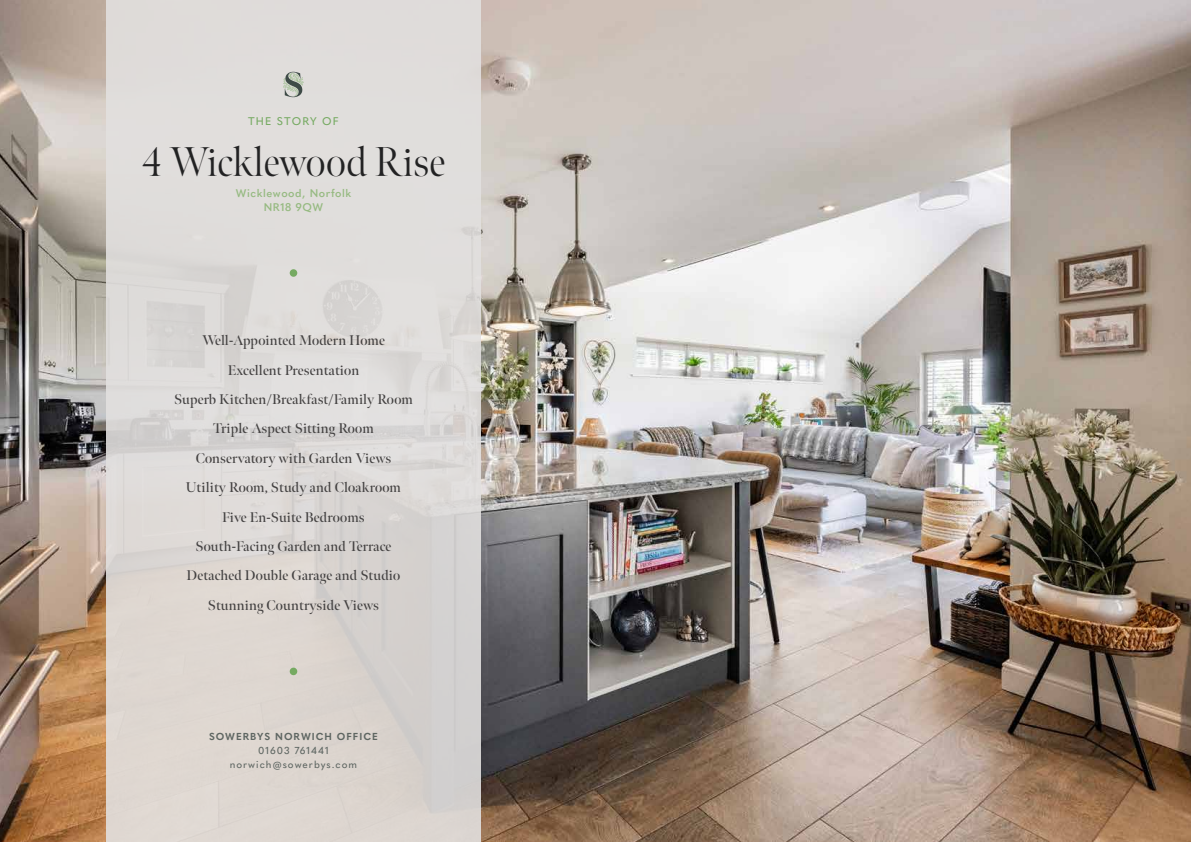
<style>
.page{position:relative;width:1191px;height:842px;background:#fff}
.page>*{position:absolute;margin:0;border:0;box-sizing:border-box;transform-origin:0 0}
.t1{font:300 41.5px "Meno Banner";color:#222223}
.t2{font:600 14px/29.3px "Meno Banner";letter-spacing:.01em;color:#434141;text-align:center}
.t3{font:600 11px/14px "Quasimoda";letter-spacing:.05em;color:#96ba81;text-align:center}
.t4{font:500 11px "Quasimoda";letter-spacing:.1em;color:#76aa62}
.t5{font:500 10px/14px "Quasimoda";letter-spacing:.1em;color:#5e6662;text-align:center}
.t6{font:700 10px "Quasimoda";letter-spacing:.1em;color:#5e6662}
</style>
<div class="page">
<img style="left:0;top:0;width:1191px;height:842px">
<div style="left:106px;top:0;width:374px;height:842px;background:linear-gradient(to right,#dfdad6,#dbd8d6)"></div>
<div style="left:290px;top:269px;width:7px;height:8px;background:#76aa62;border-radius:50%"></div>
<div style="left:290px;top:668px;width:7px;height:7px;background:#76aa62;border-radius:50%"></div>
<svg style="left:283px;top:72px;width:21px;height:25px"></svg>
<p class="t4" style="left:248px;top:113px;width:92px">THE STORY OF</p>
<h1 class="t1" style="left:142px;top:137px;width:305px">4 Wicklewood Rise</h1>
<p class="t3" style="left:236px;top:186px;width:117px">Wicklewood, Norfolk<br>NR18 9QW</p>
<p class="t2" style="left:174px;top:326px;width:240px">Well-Appointed Modern Home<br>Excellent Presentation<br>Superb Kitchen/Breakfast/Family Room<br>Triple Aspect Sitting Room<br>Conservatory with Garden Views<br>Utility Room, Study and Cloakroom<br>Five En-Suite Bedrooms<br>South-Facing Garden and Terrace<br>Detached Double Garage and Studio<br>Stunning Countryside Views</p>
<p class="t6" style="left:209px;top:728px;width:170px">SOWERBYS NORWICH OFFICE</p>
<p class="t5" style="left:230px;top:742px;width:129px">01603 761441 norwich@sowerbys.com</p>
</div>
